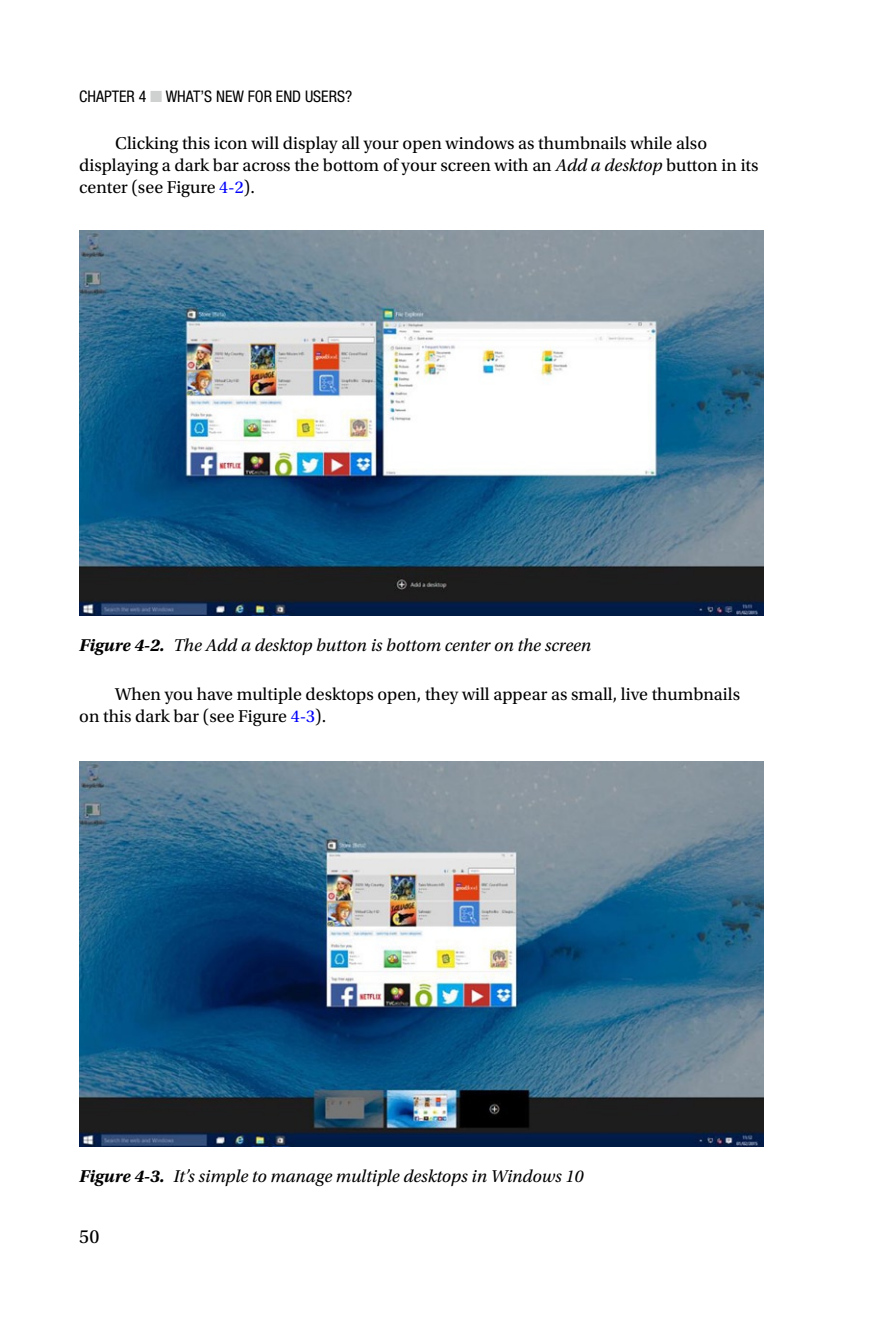
<style>
.page{position:relative;width:879px;height:1333px;background:#fff}
.page>*{position:absolute;margin:0;border:0;box-sizing:border-box;transform-origin:0 0}
.t1{font:20px "Utopia Std";color:#000}
.t2{font:18px/22px "Utopia Std";color:#000}
.t3{font:italic 18px "Utopia Std";color:#000}
.t4{font:condensed 16px "Helvetica Neue";color:#000}
.s1{color:#cfd0d0}
.s2{font-style:italic}
.s3{color:#0000fa}
.s4{font-weight:700}
</style>
<div class="page">
<img style="left:79px;top:230px;width:684px;height:385px">
<img style="left:79px;top:761px;width:684px;height:385px">
<p class="t4" style="left:79px;top:87px;width:274px">CHAPTER 4 <span class="s1">■</span> WHAT’S NEW FOR EN D USERS?</p>
<p class="t2" style="left:79px;top:133px;width:681px;text-indent:36px">Clicking this icon will display all your open windows as thumbnails while also displaying a dark bar across the bottom of your screen with an <span class="s2">Add a desktop</span> button in its center (see Figure <span class="s3">4-2</span>).</p>
<p class="t3" style="left:79px;top:635px;width:513px"><span class="s4">Figure 4-2.</span> The Add a desktop button is bottom center on the screen</p>
<p class="t2" style="left:79px;top:683px;width:662px;text-indent:36px">When you have multiple desktops open, they will appear as small, live thumbnails on this dark bar (see Figure <span class="s3">4-3</span>).</p>
<p class="t3" style="left:79px;top:1166px;width:506px"><span class="s4">Figure 4-3.</span> It’s simple to manage multiple desktops in Windows 10</p>
<p class="t1" style="left:79px;top:1225px;width:22px">50</p>
</div>
